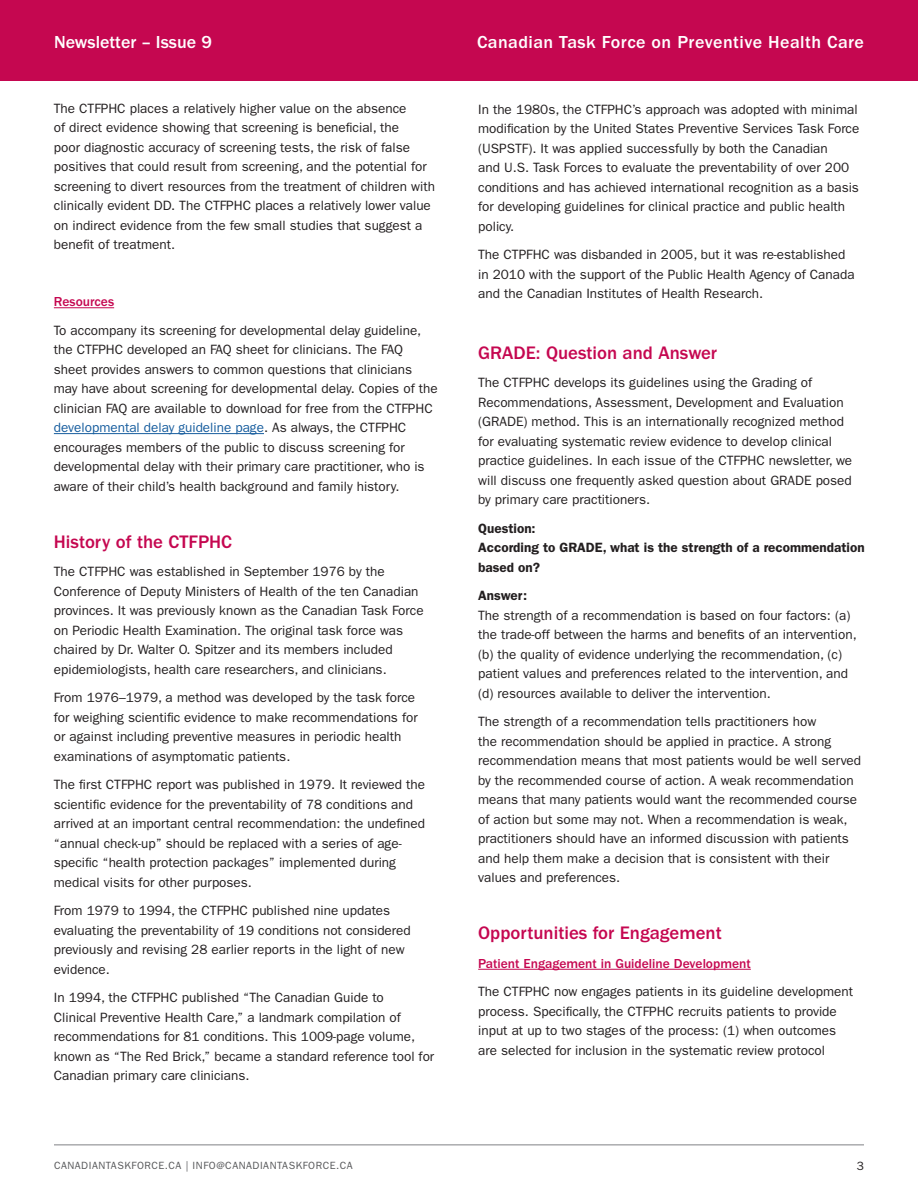
<style>
.page{position:relative;width:918px;height:1188px;background:#fff}
.page>*{position:absolute;margin:0;border:0;box-sizing:border-box;transform-origin:0 0}
.Headings{font:500 18.75px "ITC Franklin Gothic Std";color:#c50750}
.t1{font:500 18px "ITC Franklin Gothic Std";letter-spacing:.025em;color:#fff}
.t2{font:500 18px "ITC Franklin Gothic Std";color:#fff}
.Body{font:13.5px/19.5px "ITC Franklin Gothic Std";color:#231f20}
.t3{font:600 13.5px/19.5px "ITC Franklin Gothic Std";color:#231f20}
.Headings-2{font:500 13.5px "ITC Franklin Gothic Std";color:#c50750}
.t4{font:12px "ITC Franklin Gothic Std";color:#231f20}
.t5{font:10.5px "ITC Franklin Gothic Std";letter-spacing:.05em;color:#57585a}
.s1{color:#175d9e}
.s2{font-weight:600}
</style>
<div class="page">
<div style="left:0;top:0;width:918px;height:81px;background:#c50750"></div>
<hr style="left:54px;top:1144px;width:810px;height:1px;background:#808285">
<hr style="left:54px;top:307px;width:60px;height:1px;background:#c50750">
<hr style="left:54px;top:433px;width:210px;height:1px;background:#175d9e">
<hr style="left:478px;top:969px;width:273px;height:1px;background:#c50750">
<h2 class="t2" style="left:54px;top:32px;width:160px">Newsletter – Issue 9</h2>
<h2 class="t1" style="left:477px;top:32px;width:389px">Canadian Task Force on Preventive Health Care</h2>
<h2 class="Body" style="left:54px;top:99px;width:383px">The CTFPHC places a relatively higher value on the absence<br>of direct evidence showing that screening is beneficial, the<br>poor diagnostic accuracy of screening tests, the risk of false positives that could result from screening, and the potential for screening to divert resources from the treatment of children with clinically evident DD. The CTFPHC places a relatively lower value on indirect evidence from the few small studies that suggest a benefit of treatment.</h2>
<p class="Headings-2" style="left:54px;top:294px;width:62px">Resources</p>
<p class="Body" style="left:54px;top:321px;width:385px">To accompany its screening for developmental delay guideline, the CTFPHC developed an FAQ sheet for clinicians. The FAQ sheet provides answers to common questions that clinicians may have about screening for developmental delay. Copies of the clinician FAQ are available to download for free from the CTFPHC <span class="s1">developmental delay guideline page</span>. As always, the CTFPHC encourages members of the public to discuss screening for developmental delay with their primary care practitioner, who is aware of their child’s health background and family history.</p>
<p class="Headings" style="left:54px;top:531px;width:180px">History of the CTFPHC</p>
<h2 class="Body" style="left:54px;top:562px;width:371px">The CTFPHC was established in September 1976 by the Conference of Deputy Ministers of Health of the ten Canadian provinces. It was previously known as the Canadian Task Force on Periodic Health Examination. The original task force was chaired by Dr. Walter O. Spitzer and its members included epidemiologists, health care researchers, and clinicians.</h2>
<h2 class="Body" style="left:54px;top:688px;width:365px">From 1976–1979, a method was developed by the task force for weighing scientific evidence to make recommendations for or against including preventive measures in periodic health examinations of asymptomatic patients.</h2>
<h2 class="Body" style="left:54px;top:775px;width:373px">The first CTFPHC report was published in 1979. It reviewed the scientific evidence for the preventability of 78 conditions and arrived at an important central recommendation: the undefined “annual check-up” should be replaced with a series of age&shy;specific “health protection packages” implemented during medical visits for other purposes.</h2>
<h2 class="Body" style="left:54px;top:901px;width:358px">From 1979 to 1994, the CTFPHC published nine updates evaluating the preventability of 19 conditions not considered previously and revising 28 earlier reports in the light of new evidence.</h2>
<h2 class="Body" style="left:54px;top:988px;width:382px">In 1994, the CTFPHC published “The Canadian Guide to<br>Clinical Preventive Health Care,” a landmark compilation of recommendations for 81 conditions. This 1009-page volume, known as “The Red Brick,” became a standard reference tool for Canadian primary care clinicians.</h2>
<h2 class="Body" style="left:478px;top:99px;width:383px">In the 1980s, the CTFPHC’s approach was adopted with minimal modification by the United States Preventive Services Task Force (USPSTF). It was applied successfully by both the Canadian<br>and U.S. Task Forces to evaluate the preventability of over 200 conditions and has achieved international recognition as a basis for developing guidelines for clinical practice and public health policy.</h2>
<h2 class="Body" style="left:478px;top:245px;width:378px">The CTPFHC was disbanded in 2005, but it was re-established in 2010 with the support of the Public Health Agency of Canada and the Canadian Institutes of Health Research.</h2>
<h2 class="Headings" style="left:478px;top:342px;width:240px">GRADE: Question and Answer</h2>
<h2 class="Body" style="left:478px;top:373px;width:375px">The CTFPHC develops its guidelines using the Grading of Recommendations, Assessment, Development and Evaluation (GRADE) method. This is an internationally recognized method for evaluating systematic review evidence to develop clinical practice guidelines. In each issue of the CTFPHC newsletter, we will discuss one frequently asked question about GRADE posed by primary care practitioners.</h2>
<h2 class="t3" style="left:478px;top:518px;width:388px">Question:<br>According to GRADE, what is the strength of a recommendation based on?</h2>
<h2 class="Body" style="left:478px;top:586px;width:380px"><span class="s2">Answer:<br></span>The strength of a recommendation is based on four factors: (a) the trade-off between the harms and benefits of an intervention, (b) the quality of evidence underlying the recommendation, (c) patient values and preferences related to the intervention, and (d) resources available to deliver the intervention.</h2>
<h2 class="Body" style="left:478px;top:712px;width:384px">The strength of a recommendation tells practitioners how<br>the recommendation should be applied in practice. A strong recommendation means that most patients would be well served by the recommended course of action. A weak recommendation means that many patients would want the recommended course of action but some may not. When a recommendation is weak, practitioners should have an informed discussion with patients and help them make a decision that is consistent with their values and preferences.</h2>
<h2 class="Headings" style="left:478px;top:923px;width:245px">Opportunities for Engagement</h2>
<p class="Headings-2" style="left:478px;top:956px;width:274px">Patient Engagement in Guideline Development</p>
<h2 class="Body" style="left:478px;top:982px;width:376px">The CTFPHC now engages patients in its guideline development process. Specifically, the CTFPHC recruits patients to provide input at up to two stages of the process: (1) when outcomes are selected for inclusion in the systematic review protocol</h2>
<p class="t5" style="left:54px;top:1160px;width:300px">CANADIANTASKFORCE.CA | INFO@CANADIANTASKFORCE.CA</p>
<p class="t4" style="left:857px;top:1159px;width:9px">3</p>
</div>
